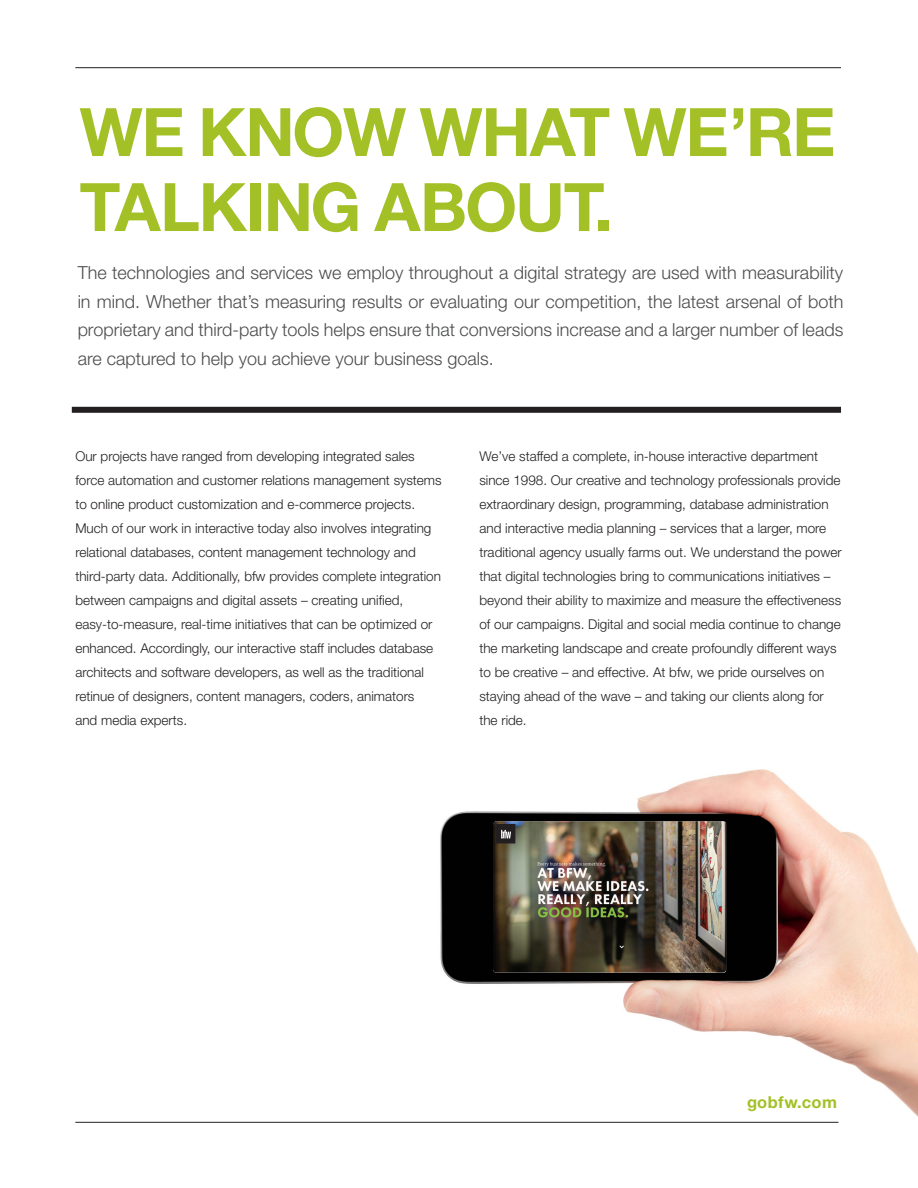
<style>
.page{position:relative;width:918px;height:1188px;background:#fff}
.page>*{position:absolute;margin:0;border:0;box-sizing:border-box;transform-origin:0 0}
.t1{font:700 66.9px/75px "Helvetica Neue";letter-spacing:-.02em;color:#a3c027}
.t2{font:300 18px/28.5px "Helvetica Neue";color:#4b4c4d;text-align:justify}
.t3{font:700 16.5px "Helvetica Neue";letter-spacing:.02em;color:#a3c027}
.t4{font:300 13.5px/24px "Helvetica Neue";color:#231f20}
</style>
<div class="page">
<img style="left:369px;top:769px;width:549px;height:353px">
<hr style="left:75px;top:67px;width:766px;height:1px;background:#231f20">
<hr style="left:75px;top:1122px;width:763px;height:1px;background:#231f20">
<div style="left:72px;top:407px;width:769px;height:6px;background:#231f20"></div>
<img style="left:493px;top:821px;width:233px;height:152px">
<svg style="left:496px;top:824px;width:19px;height:19px"></svg>
<p class="t1" style="left:80px;top:93px;width:757px">WE KNOW WHAT WE’RE<br>TALKING ABOUT.</p>
<p class="t2" style="left:78px;top:258px;width:767px">The technologies and services we employ throughout a digital strategy are used with measurability in mind. Whether that’s measuring results or evaluating our competition, the latest arsenal of both proprietary and third-party tools helps ensure that conversions increase and a larger number of leads are captured to help you achieve your business goals.</p>
<p class="t4" style="left:75px;top:444px;width:368px">Our projects have ranged from developing integrated sales force automation and customer relations management systems to online product customization and e-commerce projects.<br>Much of our work in interactive today also involves integrating relational databases, content management technology and third-party data. Additionally, bfw provides complete integration between campaigns and digital assets – creating unified, easy-to-measure, real-time initiatives that can be optimized or enhanced. Accordingly, our interactive staff includes database architects and software developers, as well as the traditional retinue of designers, content managers, coders, animators</p>
<p class="t4" style="left:75px;top:708px;width:113px">and media experts.</p>
<p class="t4" style="left:479px;top:444px;width:364px">We’ve staffed a complete, in-house interactive department since 1998. Our creative and technology professionals provide extraordinary design, programming, database administration and interactive media planning – services that a larger, more traditional agency usually farms out. We understand the power that digital technologies bring to communications initiatives – beyond their ability to maximize and measure the effectiveness of our campaigns. Digital and social media continue to change the marketing landscape and create profoundly different ways to be creative – and effective. At bfw, we pride ourselves on staying ahead of the wave – and taking our clients along for</p>
<p class="t4" style="left:479px;top:708px;width:49px">the ride.</p>
<p class="t3" style="left:747px;top:1092px;width:91px">gobfw.com</p>
</div>
